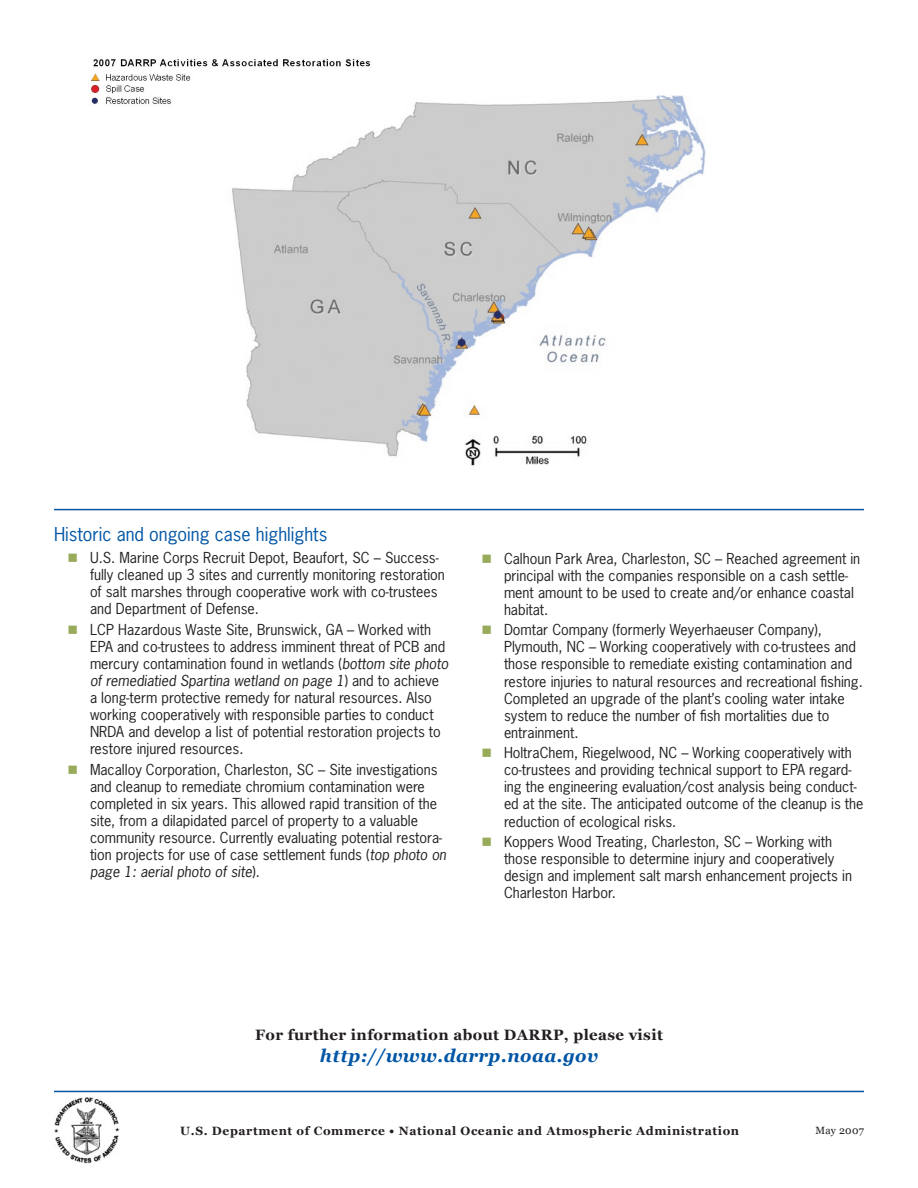
<style>
.page{position:relative;width:918px;height:1188px;background:#fff}
.page>*{position:absolute;margin:0;border:0;box-sizing:border-box;transform-origin:0 0}
.subhead_1{font:18px "News Gothic Std";color:#0155a5}
.Boilerplate_more_info{font:italic 700 18px "Georgia";letter-spacing:.025em;color:#0155a5}
.Boilerplate_more_info-2{font:700 15px "Georgia";letter-spacing:.025em;color:#231f20}
.Bulleted{font:14.25px/17.1px "News Gothic Std";color:#231f20}
.t1{font:14.25px "Wingdings";color:#98ab5a}
.Boilerplate_more_info-3{font:700 12px "Georgia";letter-spacing:.05em;color:#231f20}
.date_on_back{font:10.5px "Georgia";letter-spacing:.025em;color:#231f20}
.s1{font-style:italic}
</style>
<div class="page">
<hr style="left:54px;top:1091px;width:810px;height:1px;background:#0155a5">
<img style="left:54px;top:1097px;width:65px;height:66px">
<img style="left:232px;top:95px;width:474px;height:371px">
<img style="left:91px;top:59px;width:284px;height:57px">
<hr style="left:54px;top:509px;width:810px;height:1px;background:#0155a5">
<p class="subhead_1" style="left:54px;top:522px;width:275px">Historic and ongoing case highlights</p>
<p class="Bulleted" style="left:90px;top:549px;width:356px">U.S. Marine Corps Recruit Depot, Beaufort, SC – Success&shy;fully cleaned up 3 sites and currently monitoring restoration of salt marshes through cooperative work with co-trustees and Department of Defense.</p>
<p class="Bulleted" style="left:90px;top:621px;width:360px">LCP Hazardous Waste Site, Brunswick, GA – Worked with EPA and co-trustees to address imminent threat of PCB and mercury contamination found in wetlands (<span class="s1">bottom site photo of remediatied Spartina wetland on page 1</span>) and to achieve a long-term protective remedy for natural resources. Also working cooperatively with responsible parties to conduct NRDA and develop a list of potential restoration projects to restore injured resources.</p>
<p class="Bulleted" style="left:90px;top:761px;width:358px">Macalloy Corporation, Charleston, SC – Site investigations and cleanup to remediate chromium contamination were completed in six years. This allowed rapid transition of the site, from a dilapidated parcel of property to a valuable community resource. Currently evaluating potential restora&shy;tion projects for use of case settlement funds (<span class="s1">top photo on page 1: aerial photo of site</span>).</p>
<p class="t1" style="left:68px;top:550px;width:12px">■</p>
<p class="t1" style="left:68px;top:622px;width:12px">■</p>
<p class="t1" style="left:68px;top:762px;width:12px">■</p>
<p class="t1" style="left:482px;top:551px;width:12px">■</p>
<p class="t1" style="left:482px;top:622px;width:12px">■</p>
<p class="t1" style="left:482px;top:745px;width:12px">■</p>
<p class="t1" style="left:482px;top:834px;width:12px">■</p>
<p class="Bulleted" style="left:504px;top:550px;width:358px">Calhoun Park Area, Charleston, SC – Reached agreement in principal with the companies responsible on a cash settle&shy;ment amount to be used to create and/or enhance coastal habitat.</p>
<p class="Bulleted" style="left:504px;top:621px;width:360px">Domtar Company (formerly Weyerhaeuser Company), Plymouth, NC – Working cooperatively with co-trustees and those responsible to remediate existing contamination and restore injuries to natural resources and recreational fishing.<br>Completed an upgrade of the plant’s cooling water intake system to reduce the number of fish mortalities due to entrainment.</p>
<p class="Bulleted" style="left:504px;top:744px;width:361px">HoltraChem, Riegelwood, NC – Working cooperatively with co-trustees and providing technical support to EPA regard&shy;ing the engineering evaluation/cost analysis being conduct&shy;ed at the site. The anticipated outcome of the cleanup is the reduction of ecological risks.</p>
<p class="Bulleted" style="left:504px;top:833px;width:350px">Koppers Wood Treating, Charleston, SC – Working with those responsible to determine injury and cooperatively design and implement salt marsh enhancement projects in Charleston Harbor.</p>
<p class="Boilerplate_more_info-2" style="left:255px;top:1027px;width:409px">For further information about DARRP, please visit</p>
<p class="Boilerplate_more_info" style="left:320px;top:1045px;width:280px">http://www.darrp.noaa.gov</p>
<p class="Boilerplate_more_info-3" style="left:180px;top:1124px;width:560px">U.S. Department of Commerce • National Oceanic and Atmospheric Administration</p>
<p class="date_on_back" style="left:815px;top:1125px;width:50px">May 2007</p>
</div>
